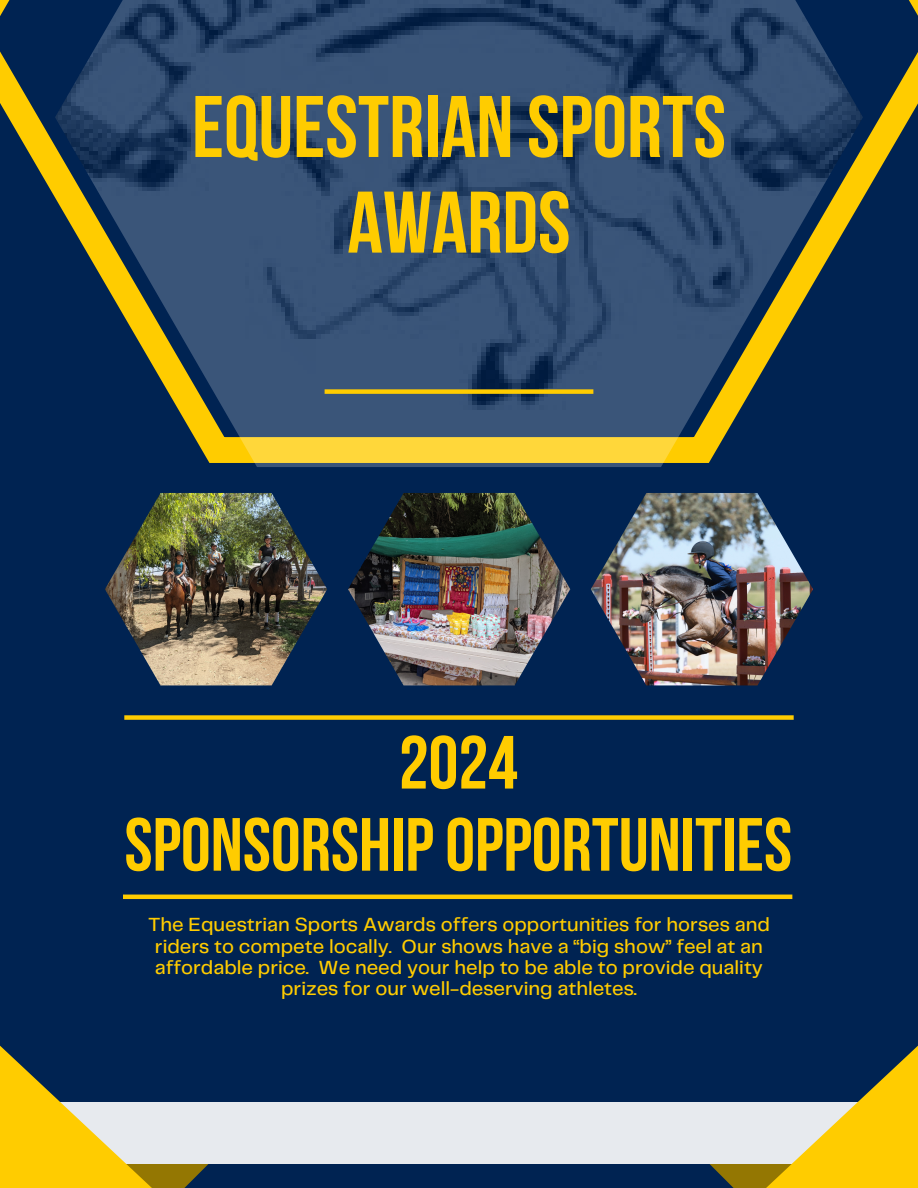
<style>
.page{position:relative;width:918px;height:1188px;background:#002352}
.page>*{position:absolute;margin:0;border:0;box-sizing:border-box;transform-origin:0 0}
.t1{font:87.15px/95.7px "Bebas Neue Cyrillic";color:#fc0;text-align:center}
.t2{font:75.15px/82.2px "Bebas Neue Cyrillic";color:#fc0;text-align:center}
.t3{font:500 19.8px/21.1px "Telegraf";color:#fc0;text-align:center}
</style>
<div class="page">
<img style="left:348px;top:493px;width:222px;height:192px">
<img style="left:591px;top:493px;width:222px;height:192px">
<img style="left:105px;top:493px;width:222px;height:192px">
<svg style="left:0;top:0;width:918px;height:198px"></svg>
<img style="left:55px;top:0;width:808px;height:467px">
<div style="left:325px;top:389px;width:268px;height:5px;background:#fc0"></div>
<div style="left:124px;top:715px;width:670px;height:5px;background:#fc0"></div>
<hr style="left:123px;top:895px;width:669px;height:4px;background:#fc0">
<div style="left:0;top:1102px;width:918px;height:62px;background:#e7eaee"></div>
<svg style="left:0;top:1045px;width:209px;height:143px"></svg>
<svg style="left:709px;top:1045px;width:209px;height:143px"></svg>
<p class="t1" style="left:192px;top:87px;width:536px">EQUESTRIAN SPORTS<br>AWARDS</p>
<p class="t2" style="left:125px;top:729px;width:669px">2024<br>SPONSORSHIPOPPORTUNITIES</p>
<h2 class="t3" style="left:148px;top:915px;width:623px">The Equestrian Sports Awards offers opportunities for horses and riders to compete locally. Our shows have a “big show” feel at an affordable price. We need your help to be able to provide quality prizes for our well-deserving athletes.</h2>
</div>
